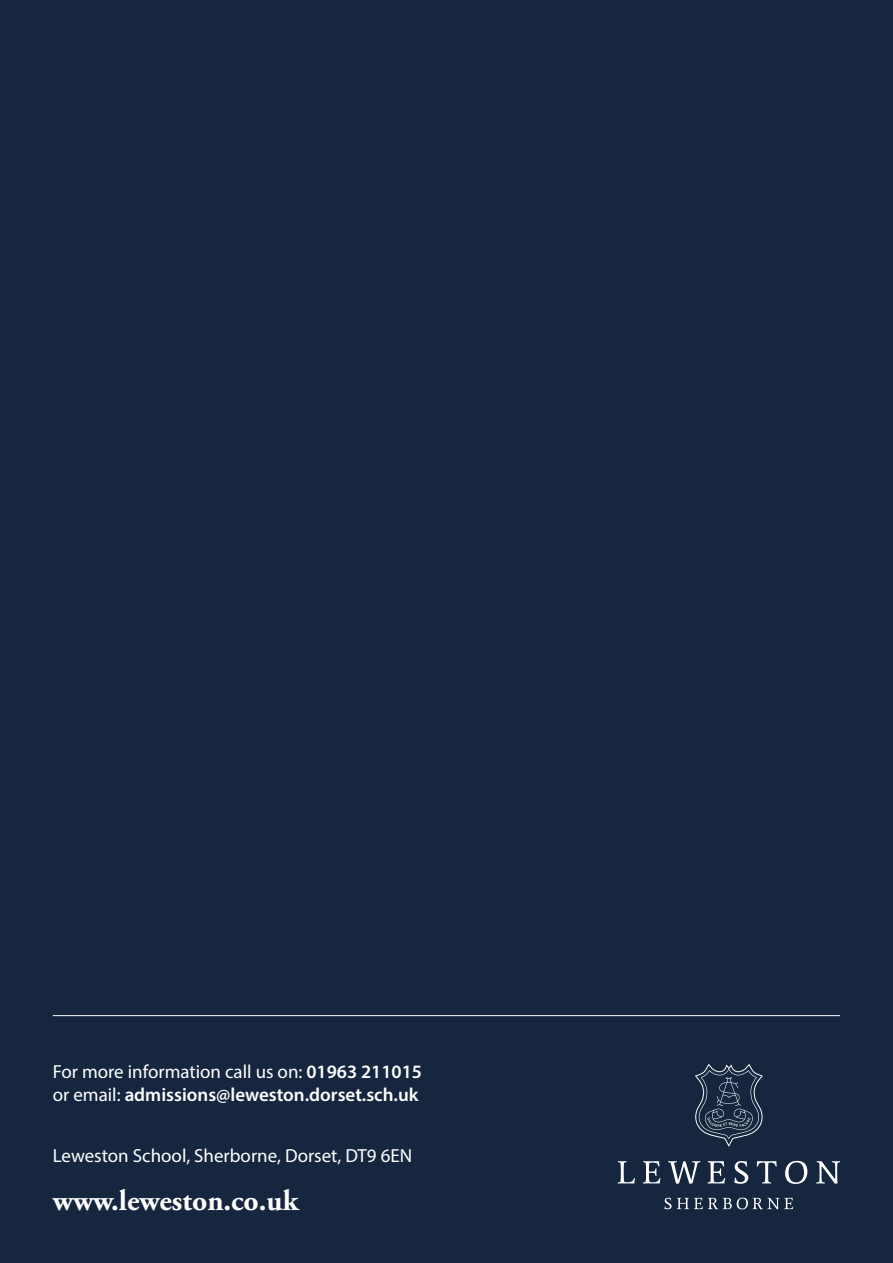
<style>
.page{position:relative;width:893px;height:1263px;background:#16263e}
.page>*{position:absolute;margin:0;border:0;box-sizing:border-box;transform-origin:0 0}
.t1{font:700 29.55px "Adobe Garamond Pro";color:#fff}
.t2{font:600 18.9px/23.1px "Myriad Pro";color:#fff}
.t3{font:18.9px "Myriad Pro";color:#fff}
.s1{font-weight:400}
</style>
<div class="page">
<svg style="left:618px;top:1161px;width:17px;height:22px"></svg>
<svg style="left:643px;top:1161px;width:17px;height:22px"></svg>
<svg style="left:668px;top:1161px;width:32px;height:23px"></svg>
<svg style="left:707px;top:1161px;width:18px;height:22px"></svg>
<svg style="left:734px;top:1161px;width:14px;height:23px"></svg>
<svg style="left:757px;top:1161px;width:20px;height:22px"></svg>
<svg style="left:785px;top:1161px;width:22px;height:23px"></svg>
<svg style="left:816px;top:1161px;width:24px;height:23px"></svg>
<svg style="left:664px;top:1198px;width:129px;height:11px"></svg>
<svg style="left:695px;top:1064px;width:68px;height:83px;background:#303e54"></svg>
<hr style="left:53px;top:1015px;width:787px;height:1px;background:#fff">
<p class="t2" style="left:53px;top:1059px;width:371px"><span class="s1">For more information call us on:</span> 01963 211015 <span class="s1">or email:</span> admissions@leweston.dorset.sch.uk</p>
<p class="t3" style="left:53px;top:1144px;width:361px">Leweston School, Sherborne, Dorset, DT9 6EN</p>
<h1 class="t1" style="left:53px;top:1183px;width:247px">www.leweston.co.uk</h1>
</div>
